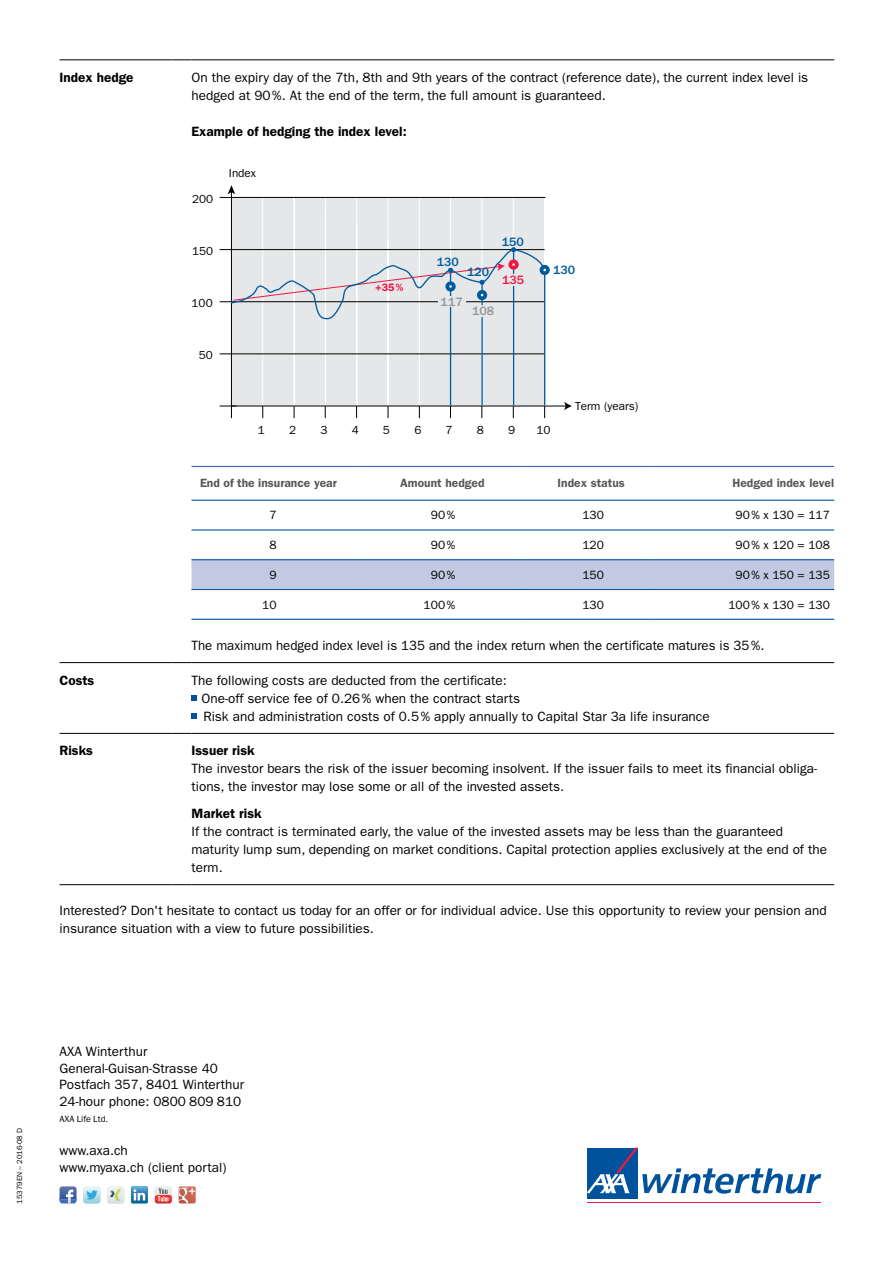
<style>
.page{position:relative;width:893px;height:1263px;background:#fff}
.page>*{position:absolute;margin:0;border:0;box-sizing:border-box;transform-origin:0 0}
.t1{font:13.5px/18px "ITC Franklin Gothic Std";color:#000}
.t2{font:600 13.5px "ITC Franklin Gothic Std";color:#000}
.t3{font:500 12.6px "ITC Franklin Gothic Std";color:#005b9e}
.t4{font:500 12.6px "ITC Franklin Gothic Std";color:#939598}
.t5{font:500 12.6px "ITC Franklin Gothic Std";color:#ed1846}
.t6{font:12px "ITC Franklin Gothic Std";color:#000}
.t7{font:600 12px "ITC Franklin Gothic Std";color:#58595b}
.t8{font:11.7px "ITC Franklin Gothic Std";color:#000}
.t9{font:600 10.8px "ITC Franklin Gothic Std";color:#ed1846}
.t10{font:9px "ITC Franklin Gothic Std";color:#000}
.t11{font:7.5px "ITC Franklin Gothic Std";color:#000}
</style>
<div class="page">
<div style="left:587px;top:1147px;width:51px;height:51px;background:#00529c"></div>
<hr style="left:587px;top:1202px;width:234px;height:1px;background:#ed1846">
<svg style="left:587px;top:1147px;width:234px;height:46px"></svg>
<svg style="left:60px;top:1186px;width:17px;height:17px"></svg>
<svg style="left:179px;top:1186px;width:17px;height:17px"></svg>
<svg style="left:83px;top:1186px;width:17px;height:17px"></svg>
<svg style="left:107px;top:1186px;width:17px;height:17px"></svg>
<svg style="left:155px;top:1186px;width:17px;height:17px"></svg>
<svg style="left:131px;top:1186px;width:17px;height:17px"></svg>
<hr style="left:60px;top:60px;width:112px;height:1px;background:#000">
<svg style="left:172px;top:60px;width:19px;height:1px"></svg>
<hr style="left:191px;top:60px;width:643px;height:1px;background:#000">
<hr style="left:60px;top:662px;width:112px;height:1px;background:#000">
<svg style="left:172px;top:662px;width:19px;height:1px"></svg>
<hr style="left:191px;top:662px;width:643px;height:1px;background:#000">
<hr style="left:60px;top:733px;width:112px;height:1px;background:#000">
<svg style="left:172px;top:733px;width:19px;height:1px"></svg>
<hr style="left:191px;top:733px;width:643px;height:1px;background:#000">
<hr style="left:60px;top:884px;width:112px;height:1px;background:#000">
<svg style="left:172px;top:884px;width:19px;height:1px"></svg>
<hr style="left:191px;top:884px;width:643px;height:1px;background:#000">
<svg style="left:191px;top:560px;width:643px;height:29px"></svg>
<hr style="left:191px;top:529px;width:162px;height:1px;background:#00529c">
<hr style="left:353px;top:529px;width:170px;height:1px;background:#00529c">
<hr style="left:523px;top:529px;width:128px;height:1px;background:#00529c">
<hr style="left:651px;top:529px;width:183px;height:1px;background:#00529c">
<hr style="left:191px;top:559px;width:162px;height:1px;background:#00529c">
<hr style="left:353px;top:559px;width:170px;height:1px;background:#00529c">
<hr style="left:523px;top:559px;width:128px;height:1px;background:#00529c">
<hr style="left:651px;top:559px;width:183px;height:1px;background:#00529c">
<hr style="left:191px;top:466px;width:162px;height:1px;background:#3a68aa">
<hr style="left:353px;top:466px;width:170px;height:1px;background:#3a68aa">
<hr style="left:523px;top:466px;width:128px;height:1px;background:#3a68aa">
<hr style="left:651px;top:466px;width:183px;height:1px;background:#3a68aa">
<hr style="left:191px;top:500px;width:162px;height:1px;background:#00529c">
<hr style="left:353px;top:500px;width:170px;height:1px;background:#00529c">
<hr style="left:523px;top:500px;width:128px;height:1px;background:#00529c">
<hr style="left:651px;top:500px;width:183px;height:1px;background:#00529c">
<hr style="left:191px;top:589px;width:162px;height:1px;background:#00529c">
<hr style="left:353px;top:589px;width:170px;height:1px;background:#00529c">
<hr style="left:523px;top:589px;width:128px;height:1px;background:#00529c">
<hr style="left:651px;top:589px;width:183px;height:1px;background:#00529c">
<hr style="left:191px;top:619px;width:162px;height:1px;background:#00529c">
<hr style="left:353px;top:619px;width:170px;height:1px;background:#00529c">
<hr style="left:523px;top:619px;width:128px;height:1px;background:#00529c">
<hr style="left:651px;top:619px;width:183px;height:1px;background:#00529c">
<svg style="left:191px;top:696px;width:6px;height:5px"></svg>
<svg style="left:191px;top:714px;width:6px;height:5px"></svg>
<hr style="left:220px;top:354px;width:325px;height:1px;background:#000">
<hr style="left:220px;top:301px;width:325px;height:1px;background:#000">
<hr style="left:220px;top:249px;width:325px;height:1px;background:#000">
<hr style="left:220px;top:197px;width:325px;height:1px;background:#000">
<svg style="left:220px;top:406px;width:12px;height:12px"></svg>
<svg style="left:231px;top:194px;width:334px;height:213px"></svg>
<svg style="left:564px;top:402px;width:8px;height:8px"></svg>
<svg style="left:228px;top:185px;width:7px;height:9px"></svg>
<svg style="left:230px;top:248px;width:316px;height:159px"></svg>
<svg style="left:508px;top:259px;width:11px;height:11px"></svg>
<svg style="left:540px;top:265px;width:10px;height:10px"></svg>
<svg style="left:232px;top:262px;width:273px;height:39px"></svg>
<svg style="left:511px;top:247px;width:5px;height:5px"></svg>
<div style="left:439px;top:296px;width:27px;height:11px;background:#e6e7e8"></div>
<div style="left:475px;top:305px;width:24px;height:11px;background:#e6e7e8"></div>
<div style="left:506px;top:275px;width:24px;height:11px;background:#e6e7e8"></div>
<p class="t2" style="left:60px;top:69px;width:75px">Index hedge</p>
<p class="t1" style="left:191px;top:68px;width:618px">On the expiry day of the 7th, 8th and 9th years of the contract (reference date), the current index level is hedged at 90%. At the end of the term, the full amount is guaranteed.</p>
<p class="t2" style="left:191px;top:123px;width:217px">Example of hedging the index level:</p>
<p class="t8" style="left:192px;top:192px;width:23px">200</p>
<p class="t8" style="left:229px;top:166px;width:29px">Index</p>
<p class="t8" style="left:192px;top:244px;width:23px">150</p>
<p class="t8" style="left:191px;top:296px;width:23px">100</p>
<p class="t8" style="left:199px;top:348px;width:16px">50</p>
<p class="t9" style="left:375px;top:281px;width:29px">+35%</p>
<p class="t3" style="left:437px;top:255px;width:24px">130</p>
<p class="t3" style="left:467px;top:264px;width:24px">120</p>
<p class="t4" style="left:441px;top:295px;width:24px">117</p>
<p class="t4" style="left:472px;top:304px;width:24px">108</p>
<p class="t3" style="left:502px;top:235px;width:24px">150</p>
<p class="t5" style="left:502px;top:273px;width:24px">135</p>
<p class="t3" style="left:553px;top:263px;width:24px">130</p>
<p class="t8" style="left:575px;top:399px;width:65px">Term (years)</p>
<p class="t7" style="left:200px;top:476px;width:138px">End of the insurance year</p>
<p class="t7" style="left:400px;top:476px;width:86px">Amount hedged</p>
<p class="t7" style="left:558px;top:476px;width:69px">Index status</p>
<p class="t7" style="left:733px;top:476px;width:103px">Hedged index level</p>
<p class="t6" style="left:269px;top:508px;width:9px">7</p>
<p class="t6" style="left:431px;top:508px;width:26px">90%</p>
<p class="t6" style="left:582px;top:508px;width:23px">130</p>
<p class="t6" style="left:736px;top:508px;width:96px">90% x 130 = 117</p>
<p class="t6" style="left:269px;top:538px;width:9px">8</p>
<p class="t6" style="left:431px;top:538px;width:26px">90%</p>
<p class="t6" style="left:582px;top:538px;width:23px">120</p>
<p class="t6" style="left:736px;top:538px;width:96px">90% x 120 = 108</p>
<p class="t6" style="left:269px;top:568px;width:9px">9</p>
<p class="t6" style="left:431px;top:568px;width:26px">90%</p>
<p class="t6" style="left:582px;top:568px;width:23px">150</p>
<p class="t6" style="left:736px;top:568px;width:96px">90% x 150 = 135</p>
<p class="t6" style="left:262px;top:597px;width:16px">10</p>
<p class="t6" style="left:424px;top:597px;width:33px">100%</p>
<p class="t6" style="left:582px;top:597px;width:23px">130</p>
<p class="t6" style="left:728px;top:597px;width:103px">100% x 130 = 130</p>
<p class="t1" style="left:191px;top:636px;width:574px">The maximum hedged index level is 135 and the index return when the certificate matures is 35%.</p>
<p class="t2" style="left:60px;top:672px;width:36px">Costs</p>
<p class="t1" style="left:202px;top:671px;width:510px;text-indent:-10px">The following costs are deducted from the certificate:<br>One-off service fee of 0.26% when the contract starts<br>Risk and administration costs of 0.5% apply annually to Capital Star 3a life insurance</p>
<p class="t2" style="left:60px;top:743px;width:35px">Risks</p>
<p class="t2" style="left:191px;top:743px;width:65px">Issuer risk</p>
<p class="t1" style="left:191px;top:760px;width:627px">The investor bears the risk of the issuer becoming insolvent. If the issuer fails to meet its financial obliga&shy;tions, the investor may lose some or all of the invested assets.</p>
<p class="t2" style="left:191px;top:805px;width:72px">Market risk</p>
<p class="t1" style="left:191px;top:822px;width:637px">If the contract is terminated early, the value of the invested assets may be less than the guaranteed maturity lump sum, depending on market conditions. Capital protection applies exclusively at the end of the term.</p>
<p class="t1" style="left:60px;top:902px;width:769px">Interested? Don't hesitate to contact us today for an offer or for individual advice. Use this opportunity to review your pension and insurance situation with a view to future possibilities.</p>
<p class="t11" style="left:15px;top:1203px;width:77px;rotate:-90deg">15379EN – 2016-08 D</p>
<p class="t1" style="left:60px;top:1044px;width:186px;line-height:16.5px">AXA Winterthur<br>General-Guisan-Strasse 40<br>Postfach 357, 8401 Winterthur<br>24-hour phone: 0800 809 810</p>
<p class="t10" style="left:60px;top:1114px;width:50px">AXA Life Ltd.</p>
<p class="t1" style="left:60px;top:1143px;width:168px;line-height:16.5px">www.axa.ch<br>www.myaxa.ch (client portal)</p>
</div>
